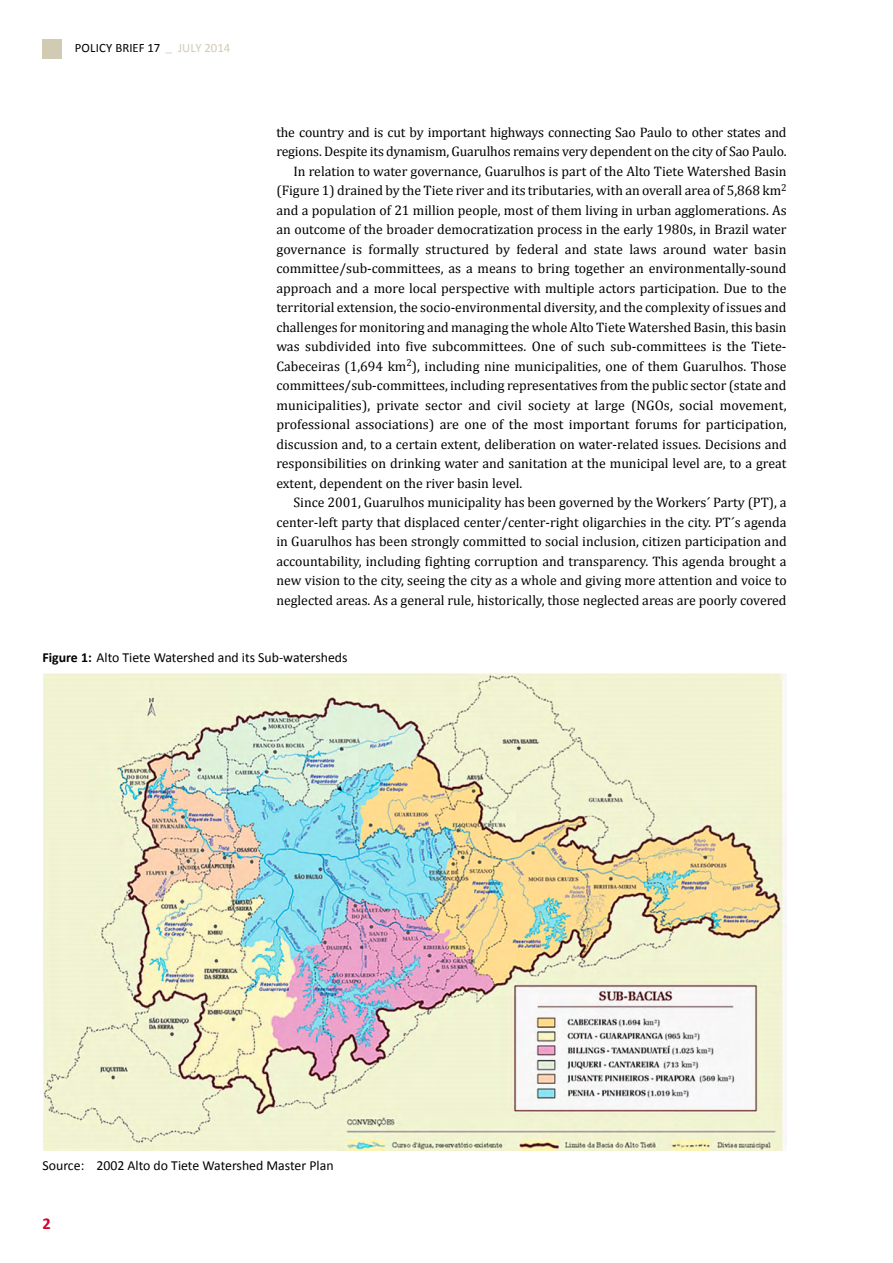
<style>
.page{position:relative;width:893px;height:1263px;background:#fff}
.page>*{position:absolute;margin:0;border:0;box-sizing:border-box;transform-origin:0 0}
.t1{font:700 16.5px "Calibri";color:#d60229}
.t2{font:13.8px "Cambria";color:#000}
.t3{font:13.8px "Calibri";color:#000}
.t4{font:12.75px "Calibri";letter-spacing:.005em;color:#000}
.s1{color:#d2cbb4}
.s2{font-weight:700}
</style>
<div class="page">
<img style="left:43px;top:673px;width:744px;height:478px">
<div style="left:43px;top:39px;width:19px;height:19px;background:#d2cbb4"></div>
<p class="t4" style="left:75px;top:40px;width:157px">POLICY BRIEF 17 <span class="s1">_ JULY 2014</span></p>
<p class="t2" style="left:276px;top:124px;width:512px">the country and is cut by important highways connecting Sao Paulo to other states and</p>
<p class="t2" style="left:276px;top:143px;width:512px">regions. Despite its dynamism, Guarulhos remains very dependent on the city of Sao Paulo.</p>
<p class="t2" style="left:293px;top:163px;width:495px">In relation to water governance, Guarulhos is part of the Alto Tiete Watershed Basin</p>
<p class="t2" style="left:276px;top:182px;width:512px">(Figure 1) drained by the Tiete river and its tributaries, with an overall area of 5,868 km<sup>2</sup></p>
<p class="t2" style="left:276px;top:202px;width:512px">and a population of 21 million people, most of them living in urban agglomerations. As</p>
<p class="t2" style="left:276px;top:221px;width:512px">an outcome of the broader democratization process in the early 1980s, in Brazil water</p>
<p class="t2" style="left:276px;top:241px;width:512px">governance is formally structured by federal and state laws around water basin</p>
<p class="t2" style="left:276px;top:260px;width:512px">committee/sub-committees, as a means to bring together an environmentally-sound</p>
<p class="t2" style="left:276px;top:280px;width:512px">approach and a more local perspective with multiple actors participation. Due to the</p>
<p class="t2" style="left:276px;top:299px;width:512px">territorial extension, the socio-environmental diversity, and the complexity of issues and</p>
<p class="t2" style="left:276px;top:319px;width:512px">challenges for monitoring and managing the whole Alto Tiete Watershed Basin, this basin</p>
<p class="t2" style="left:276px;top:338px;width:512px">was subdivided into five subcommittees. One of such sub-committees is the Tiete-</p>
<p class="t2" style="left:276px;top:358px;width:512px">Cabeceiras (1,694 km<sup>2</sup>), including nine municipalities, one of them Guarulhos. Those</p>
<p class="t2" style="left:276px;top:377px;width:512px">committees/sub-committees, including representatives from the public sector (state and</p>
<p class="t2" style="left:276px;top:397px;width:512px">municipalities), private sector and civil society at large (NGOs, social movement,</p>
<p class="t2" style="left:276px;top:416px;width:512px">professional associations) are one of the most important forums for participation,</p>
<p class="t2" style="left:276px;top:436px;width:512px">discussion and, to a certain extent, deliberation on water-related issues. Decisions and</p>
<p class="t2" style="left:276px;top:455px;width:512px">responsibilities on drinking water and sanitation at the municipal level are, to a great</p>
<p class="t2" style="left:276px;top:475px;width:247px">extent, dependent on the river basin level.</p>
<p class="t2" style="left:293px;top:494px;width:495px">Since 2001, Guarulhos municipality has been governed by the Workers´ Party (PT), a</p>
<p class="t2" style="left:276px;top:514px;width:512px">center-left party that displaced center/center-right oligarchies in the city. PT´s agenda</p>
<p class="t2" style="left:276px;top:533px;width:512px">in Guarulhos has been strongly committed to social inclusion, citizen participation and</p>
<p class="t2" style="left:276px;top:553px;width:512px">accountability, including fighting corruption and transparency. This agenda brought a</p>
<p class="t2" style="left:276px;top:572px;width:512px">new vision to the city, seeing the city as a whole and giving more attention and voice to</p>
<p class="t2" style="left:276px;top:592px;width:512px">neglected areas. As a general rule, historically, those neglected areas are poorly covered</p>
<p class="t3" style="left:43px;top:649px;width:307px"><span class="s2">Figure 1:</span> Alto Tiete Watershed and its Sub-watersheds</p>
<p class="t3" style="left:43px;top:1157px;width:293px">Source: 2002 Alto do Tiete Watershed Master Plan</p>
<p class="t1" style="left:43px;top:1212px;width:10px">2</p>
</div>
